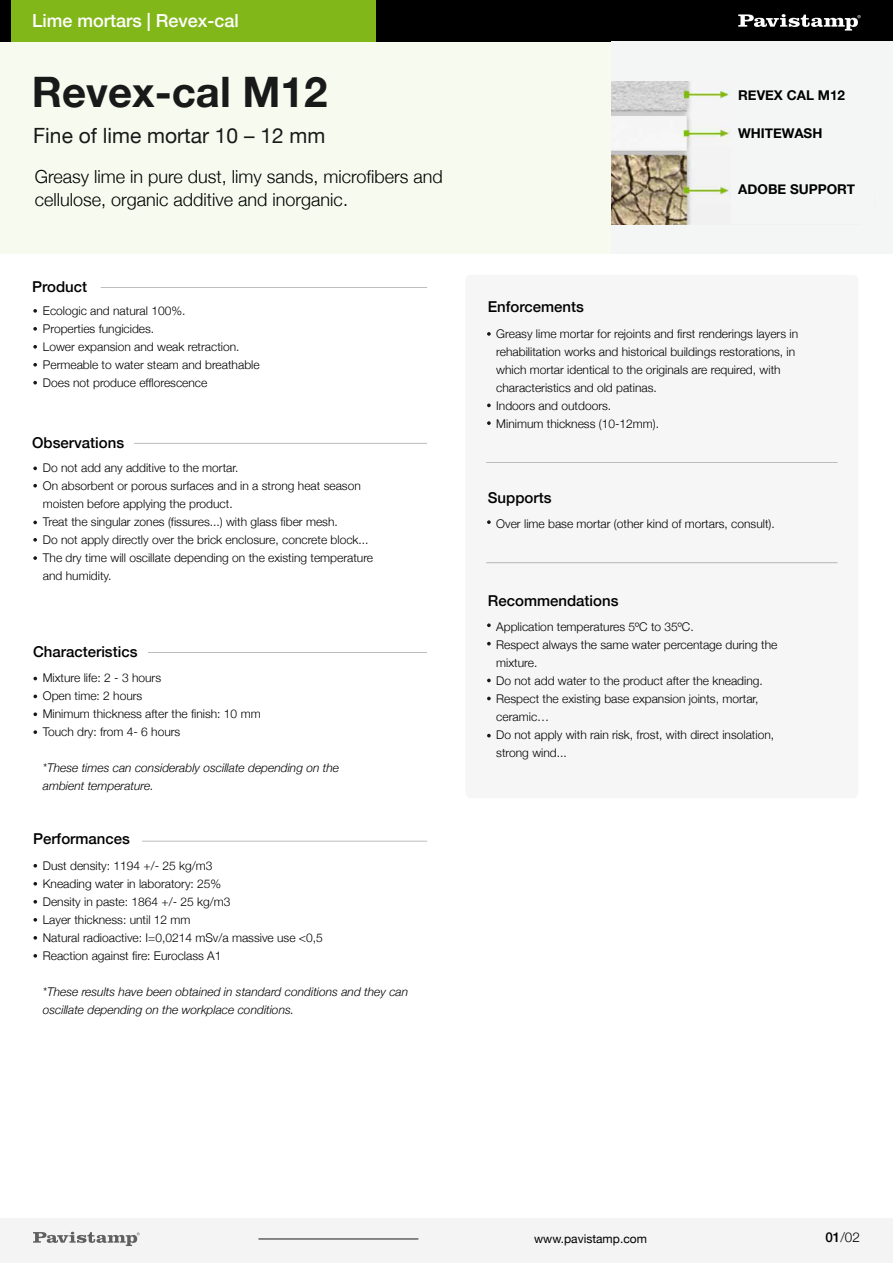
<style>
.page{position:relative;width:893px;height:1263px;background:#fff}
.page>*{position:absolute;margin:0;border:0;box-sizing:border-box;transform-origin:0 0}
.t1{font:700 42px "Helvetica Neue";color:#191919}
.t2{font:21px "Helvetica Neue";color:#191919}
.t3{font:300 18px/22.5px "Helvetica Neue";color:#000}
.t4{font:500 18px "Helvetica Neue";color:#fff}
.t5{font:500 15px "Helvetica Neue";color:#000}
.t6{font:700 13.5px "Helvetica Neue";color:#000}
.t7{font:300 13.5px "Helvetica Neue";color:#000}
.t8{font:300 12px/18px "Helvetica Neue";color:#000}
.t9{font:italic 300 12px/18px "Helvetica Neue";color:#000}
.t10{font:12px "Helvetica Neue";color:#000}
.s1{font-weight:500}
</style>
<div class="page">
<div style="left:0;top:1218px;width:893px;height:45px;background:#f4f4f4"></div>
<div style="left:465px;top:275px;width:393px;height:523px;background:#f4f4f4;border-radius:6px"></div>
<hr style="left:486px;top:462px;width:351px;height:1px;background:#191919">
<svg style="left:487px;top:520px;width:4px;height:4px"></svg>
<hr style="left:486px;top:562px;width:351px;height:1px;background:#191919">
<svg style="left:487px;top:623px;width:4px;height:4px"></svg>
<svg style="left:487px;top:642px;width:4px;height:3px"></svg>
<svg style="left:487px;top:679px;width:4px;height:3px"></svg>
<svg style="left:487px;top:697px;width:4px;height:3px"></svg>
<svg style="left:487px;top:734px;width:4px;height:3px"></svg>
<div style="left:0;top:41px;width:615px;height:212px;background:#f6faef"></div>
<div style="left:0;top:0;width:376px;height:41px;background:#82b71a"></div>
<div style="left:376px;top:0;width:517px;height:41px;background:#000"></div>
<svg style="left:738px;top:14px;width:123px;height:17px"></svg>
<div style="left:0;top:0;width:11px;height:41px;background:#000"></div>
<hr style="left:134px;top:443px;width:293px;height:1px;background:#191919">
<hr style="left:101px;top:287px;width:326px;height:1px;background:#191919">
<svg style="left:33px;top:466px;width:4px;height:4px"></svg>
<svg style="left:33px;top:484px;width:4px;height:3px"></svg>
<svg style="left:33px;top:521px;width:4px;height:3px"></svg>
<svg style="left:33px;top:556px;width:4px;height:4px"></svg>
<svg style="left:33px;top:538px;width:4px;height:4px"></svg>
<svg style="left:33px;top:309px;width:4px;height:4px"></svg>
<svg style="left:33px;top:327px;width:4px;height:4px"></svg>
<svg style="left:33px;top:345px;width:4px;height:4px"></svg>
<svg style="left:33px;top:363px;width:4px;height:4px"></svg>
<svg style="left:33px;top:381px;width:4px;height:3px"></svg>
<svg style="left:487px;top:332px;width:4px;height:4px"></svg>
<svg style="left:487px;top:403px;width:4px;height:4px"></svg>
<svg style="left:487px;top:421px;width:4px;height:4px"></svg>
<svg style="left:33px;top:1232px;width:107px;height:14px"></svg>
<hr style="left:258px;top:1239px;width:160px;height:1px;background:#191919">
<div style="left:611px;top:41px;width:282px;height:212px;background:#f4f5f5"></div>
<img style="left:611px;top:81px;width:120px;height:143px">
<hr style="left:148px;top:652px;width:279px;height:1px;background:#191919">
<svg style="left:33px;top:677px;width:4px;height:3px"></svg>
<svg style="left:33px;top:694px;width:4px;height:4px"></svg>
<svg style="left:33px;top:730px;width:4px;height:4px"></svg>
<svg style="left:33px;top:712px;width:4px;height:4px"></svg>
<hr style="left:142px;top:841px;width:285px;height:1px;background:#191919">
<svg style="left:33px;top:864px;width:4px;height:3px"></svg>
<svg style="left:33px;top:900px;width:4px;height:4px"></svg>
<svg style="left:33px;top:918px;width:4px;height:4px"></svg>
<svg style="left:33px;top:936px;width:4px;height:4px"></svg>
<svg style="left:33px;top:954px;width:4px;height:4px"></svg>
<svg style="left:33px;top:882px;width:4px;height:3px"></svg>
<h3 class="t4" style="left:32px;top:6px;width:208px">Lime mortars | Revex-cal</h3>
<h1 class="t1" style="left:32px;top:59px;width:297px">Revex-cal M12</h1>
<h2 class="t2" style="left:33px;top:121px;width:294px">Fine of lime mortar 10 – 12 mm</h2>
<p class="t6" style="left:738px;top:123px;width:86px">WHITEWASH</p>
<p class="t6" style="left:738px;top:85px;width:108px">REVEX CAL M12</p>
<h3 class="t3" style="left:35px;top:164px;width:410px">Greasy lime in pure dust, limy sands, microfibers and cellulose, organic additive and inorganic.</h3>
<p class="t5" style="left:32px;top:274px;width:57px">Product</p>
<p class="t8" style="left:43px;top:301px;width:218px">Ecologic and natural 100%.<br>Properties fungicides.<br>Lower expansion and weak retraction.<br>Permeable to water steam and breathable<br>Does not produce efflorescence</p>
<p class="t5" style="left:32px;top:430px;width:93px">Observations</p>
<p class="t8" style="left:43px;top:458px;width:332px">Do not add any additive to the mortar.<br>On absorbent or porous surfaces and in a strong heat season moisten before applying the product.<br>Treat the singular zones (fissures...) with glass fiber mesh.<br>Do not apply directly over the brick enclosure, concrete block...<br>The dry time will oscillate depending on the existing temperature and humidity.</p>
<p class="t5" style="left:33px;top:639px;width:106px">Characteristics</p>
<p class="t8" style="left:43px;top:668px;width:219px">Mixture life: 2 - 3 hours<br>Open time: 2 hours<br>Minimum thickness after the finish: 10 mm<br>Touch dry: from 4- 6 hours</p>
<p class="t9" style="left:43px;top:758px;width:298px">*These times can considerably oscillate depending on the ambient temperature.</p>
<p class="t5" style="left:33px;top:826px;width:98px">Performances</p>
<p class="t8" style="left:43px;top:855px;width:282px">Dust density: 1194 +/- 25 kg/m3<br>Kneading water in laboratory: 25%<br>Density in paste: 1864 +/- 25 kg/m3<br>Layer thickness: until 12 mm<br>Natural radioactive: I=0,0214 mSv/a massive use &lt;0,5<br>Reaction against fire: Euroclass A1</p>
<p class="t9" style="left:43px;top:981px;width:367px">*These results have been obtained in standard conditions and they can oscillate depending on the workplace conditions.</p>
<p class="t6" style="left:738px;top:178px;width:118px">ADOBE SUPPORT</p>
<p class="t5" style="left:488px;top:295px;width:98px">Enforcements</p>
<p class="t8" style="left:496px;top:323px;width:303px">Greasy lime mortar for rejoints and first renderings layers in rehabilitation works and historical buildings restorations, in which mortar identical to the originals are required, with characteristics and old patinas.<br>Indoors and outdoors.<br>Minimum thickness (10-12mm).</p>
<p class="t5" style="left:488px;top:486px;width:65px">Supports</p>
<p class="t8" style="left:496px;top:513px;width:280px">Over lime base mortar (other kind of mortars, consult).</p>
<p class="t5" style="left:488px;top:589px;width:132px">Recommendations</p>
<p class="t8" style="left:496px;top:617px;width:283px">Application temperatures 5ºC to 35ºC.<br>Respect always the same water percentage during the mixture.<br>Do not add water to the product after the kneading.<br>Respect the existing base expansion joints, mortar, ceramic…<br>Do not apply with rain risk, frost, with direct insolation, strong wind...</p>
<p class="t10" style="left:534px;top:1230px;width:114px">www.pavistamp.com</p>
<p class="t7" style="left:825px;top:1226px;width:36px"><span class="s1">01</span>/02</p>
</div>
